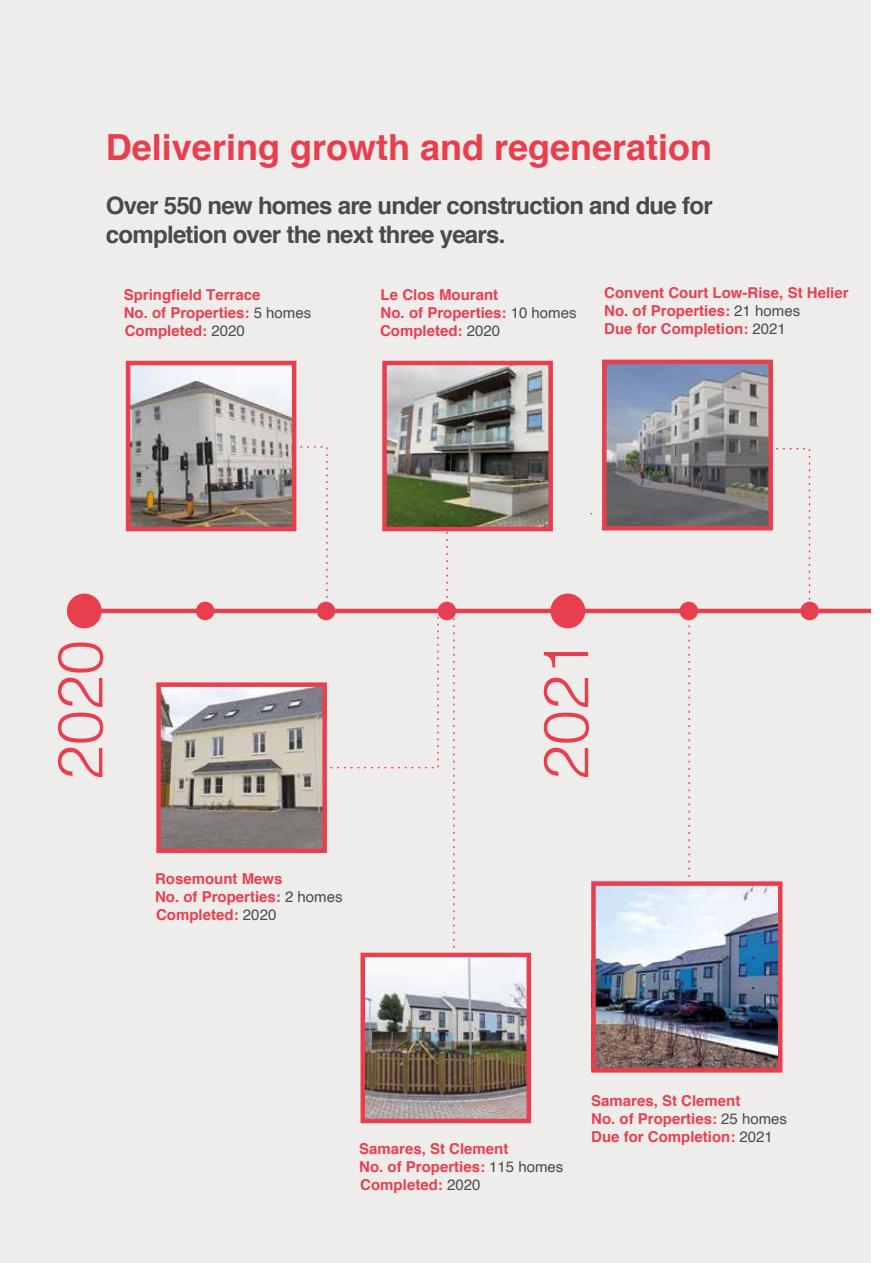
<style>
.page{position:relative;width:893px;height:1263px;background:#fff}
.page>*{position:absolute;margin:0;border:0;box-sizing:border-box;transform-origin:0 0}
.t1{font:300 63px "Helvetica";color:#e83f4f}
.t2{font:700 36px "Helvetica";color:#e83f4f}
.t3{font:700 24px/28.8px "Helvetica";letter-spacing:-.03em;color:#4a4a49}
.t4{font:700 15px/18px "Helvetica";color:#e83f4f}
.s1{font-weight:400;color:#4b4a4a}
</style>
<div class="page">
<div style="left:0;top:0;width:871px;height:1263px;background:#efedeb"></div>
<img style="left:596px;top:886px;width:181px;height:181px">
<div style="left:591px;top:881px;width:191px;height:191px;border:4px solid #e83f4f"></div>
<svg style="left:446px;top:531px;width:2px;height:66px"></svg>
<svg style="left:453px;top:616px;width:10px;height:337px"></svg>
<div style="left:67px;top:593px;width:35px;height:35px;background:#e83f4f;border-radius:50%"></div>
<div style="left:550px;top:593px;width:35px;height:35px;background:#e83f4f;border-radius:50%"></div>
<div style="left:438px;top:602px;width:18px;height:18px;background:#e83f4f;border-radius:50%"></div>
<div style="left:800px;top:602px;width:19px;height:18px;background:#e83f4f;border-radius:50%"></div>
<hr style="left:86px;top:609px;width:786px;height:4px;background:#e83f4f">
<img style="left:365px;top:958px;width:161px;height:160px">
<div style="left:360px;top:953px;width:171px;height:170px;border:4px solid #e83f4f"></div>
<svg style="left:681px;top:448px;width:130px;height:506px"></svg>
<img style="left:607px;top:365px;width:161px;height:160px">
<div style="left:602px;top:360px;width:171px;height:170px;border:4px solid #e83f4f"></div>
<svg style="left:198px;top:443px;width:241px;height:326px"></svg>
<img style="left:387px;top:366px;width:161px;height:160px">
<div style="left:382px;top:361px;width:171px;height:170px;border:4px solid #e83f4f"></div>
<img style="left:131px;top:367px;width:160px;height:159px">
<div style="left:126px;top:361px;width:170px;height:170px;border:4px solid #e83f4f"></div>
<img style="left:161px;top:687px;width:161px;height:161px">
<div style="left:156px;top:682px;width:171px;height:171px;border:4px solid #e83f4f"></div>
<h2 class="t2" style="left:106px;top:118px;width:608px">Delivering growth and regeneration</h2>
<h3 class="t3" style="left:106px;top:192px;width:608px">Over 550 new homes are under construction and due for completion over the next three years.</h3>
<p class="t4" style="left:124px;top:286px;width:189px">Springfield Terrace<br>No. of Properties: <span class="s1">5 homes</span></p>
<p class="t4" style="left:381px;top:286px;width:197px">Le Clos Mourant<br>No. of Properties: <span class="s1">10 homes</span></p>
<p class="t4" style="left:125px;top:322px;width:122px">Completed: <span class="s1">2020</span></p>
<p class="t4" style="left:380px;top:322px;width:122px">Completed: <span class="s1">2020</span></p>
<p class="t4" style="left:604px;top:284px;width:246px">Convent Court Low-Rise, St Helier<br>No. of Properties: <span class="s1">21 homes<br></span>Due for Completion: <span class="s1">2021</span></p>
<h1 class="t1" style="left:26px;top:780px;width:142px;rotate:-90deg">2020</h1>
<h1 class="t1" style="left:512px;top:780px;width:142px;rotate:-90deg">2021</h1>
<p class="t4" style="left:155px;top:869px;width:189px">Rosemount Mews<br>No. of Properties: <span class="s1">2 homes<br></span>Completed: <span class="s1">2020</span></p>
<p class="t4" style="left:359px;top:1140px;width:206px">Samares, St Clement<br>No. of Properties: <span class="s1">115 homes</span></p>
<p class="t4" style="left:360px;top:1176px;width:122px">Completed: <span class="s1">2020</span></p>
<p class="t4" style="left:591px;top:1091px;width:197px">Samares, St Clement<br>No. of Properties: <span class="s1">25 homes<br></span>Due for Completion: <span class="s1">2021</span></p>
</div>
